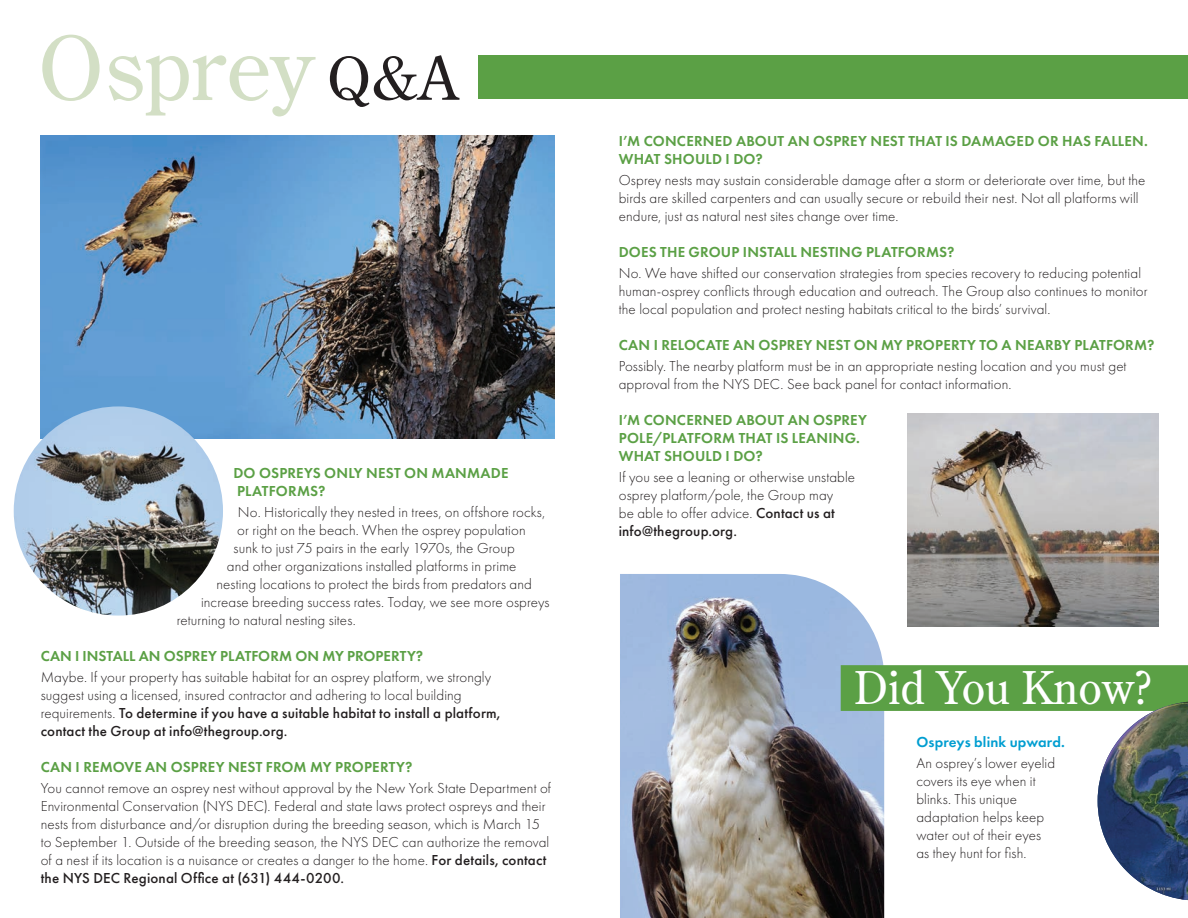
<style>
.page{position:relative;width:1188px;height:918px;background:#fff}
.page>*{position:absolute;margin:0;border:0;box-sizing:border-box;transform-origin:0 0}
.t1{font:88.05px "Century Old Style Std";color:#d3dfc5}
.t2{font:45px "Century Old Style Std";color:#fff}
.t3{font:300 15px/18px "Futura PT";letter-spacing:.01em;color:#231f20}
.t4{font:600 15px/18px "Futura PT";letter-spacing:.01em;color:#5ba045}
.t5{font:600 15px "Futura PT";letter-spacing:.005em;color:#009ed1}
.s1{font-size:58.95px;color:#231f20}
.s2{font-weight:500}
</style>
<div class="page">
<img style="left:620px;top:574px;width:263px;height:344px">
<div style="left:478px;top:55px;width:709px;height:44px;background:#5ba045"></div>
<img style="left:907px;top:414px;width:250px;height:212px">
<img style="left:41px;top:135px;width:513px;height:304px">
<img style="left:14px;top:406px;width:209px;height:210px;border-radius:105px">
<svg style="left:840px;top:665px;width:347px;height:236px"></svg>
<img style="left:1097px;top:702px;width:90px;height:198px">
<h1 class="t1" style="left:38px;top:11px;width:421px">Osprey <span class="s1">Q&amp;A</span></h1>
<p class="t4" style="left:233px;top:464px;width:276px">DO OSPREYS ONLY NEST ON MANMADE<br>PLATFORMS?</p>
<p class="t3" style="left:238px;top:503px;width:308px">No. Historically they nested in trees, on offshore rocks,</p>
<p class="t3" style="left:237px;top:521px;width:290px">or right on the beach. When the osprey population</p>
<p class="t3" style="left:233px;top:539px;width:282px">sunk to just 75 pairs in the early 1970s, the Group</p>
<p class="t3" style="left:227px;top:557px;width:291px">and other organizations installed platforms in prime</p>
<p class="t3" style="left:216px;top:575px;width:317px">nesting locations to protect the birds from predators and</p>
<p class="t3" style="left:201px;top:593px;width:350px">increase breeding success rates. Today, we see more ospreys</p>
<p class="t3" style="left:177px;top:611px;width:180px">returning to natural nesting sites.</p>
<p class="t4" style="left:41px;top:647px;width:384px">CAN I INSTALL AN OSPREY PLATFORM ON MY PROPERTY?</p>
<p class="t3" style="left:41px;top:668px;width:461px">Maybe. If your property has suitable habitat for an osprey platform, we strongly suggest using a licensed, insured contractor and adhering to local building requirements. <span class="s2">To determine if you have a suitable habitat to install a platform, contact the Group at info@thegroup.org.</span></p>
<p class="t4" style="left:41px;top:758px;width:373px">CAN I REMOVE AN OSPREY NEST FROM MY PROPERTY?</p>
<p class="t3" style="left:41px;top:779px;width:512px">You cannot remove an osprey nest without approval by the New York State Department of Environmental Conservation (NYS DEC). Federal and state laws protect ospreys and their nests from disturbance and/or disruption during the breeding season, which is March 15 to September 1. Outside of the breeding season, the NYS DEC can authorize the removal of a nest if its location is a nuisance or creates a danger to the home. <span class="s2">For details, contact the NYS DEC Regional Office at (631) 444-0200.</span></p>
<p class="t4" style="left:618px;top:132px;width:530px">I’M CONCERNED ABOUT AN OSPREY NEST THAT IS DAMAGED OR HAS FALLEN.<br>WHAT SHOULD I DO?</p>
<p class="t3" style="left:618px;top:171px;width:528px">Osprey nests may sustain considerable damage after a storm or deteriorate over time, but the birds are skilled carpenters and can usually secure or rebuild their nest. Not all platforms will endure, just as natural nest sites change over time.</p>
<p class="t4" style="left:618px;top:243px;width:337px">DOES THE GROUP INSTALL NESTING PLATFORMS?</p>
<p class="t3" style="left:618px;top:264px;width:530px">No. We have shifted our conservation strategies from species recovery to reducing potential human-osprey conflicts through education and outreach. The Group also continues to monitor the local population and protect nesting habitats critical to the birds’ survival.</p>
<p class="t4" style="left:618px;top:336px;width:537px">CAN I RELOCATE AN OSPREY NEST ON MY PROPERTY TO A NEARBY PLATFORM?</p>
<p class="t3" style="left:618px;top:357px;width:509px">Possibly. The nearby platform must be in an appropriate nesting location and you must get approval from the NYS DEC. See back panel for contact information.</p>
<p class="t4" style="left:618px;top:411px;width:249px">I’M CONCERNED ABOUT AN OSPREY<br>POLE/PLATFORM THAT IS LEANING.<br>WHAT SHOULD I DO?</p>
<p class="t3" style="left:618px;top:468px;width:238px">If you see a leaning or otherwise unstable osprey platform/pole, the Group may<br>be able to offer advice. <span class="s2">Contact us at info@thegroup.org.</span></p>
<h2 class="t2" style="left:853px;top:659px;width:299px">Did You Know?</h2>
<p class="t5" style="left:916px;top:732px;width:150px">Ospreys blink upward.</p>
<p class="t3" style="left:916px;top:754px;width:140px">An osprey’s lower eyelid covers its eye when it blinks. This unique adaptation helps keep water out of their eyes as they hunt for fish.</p>
</div>
